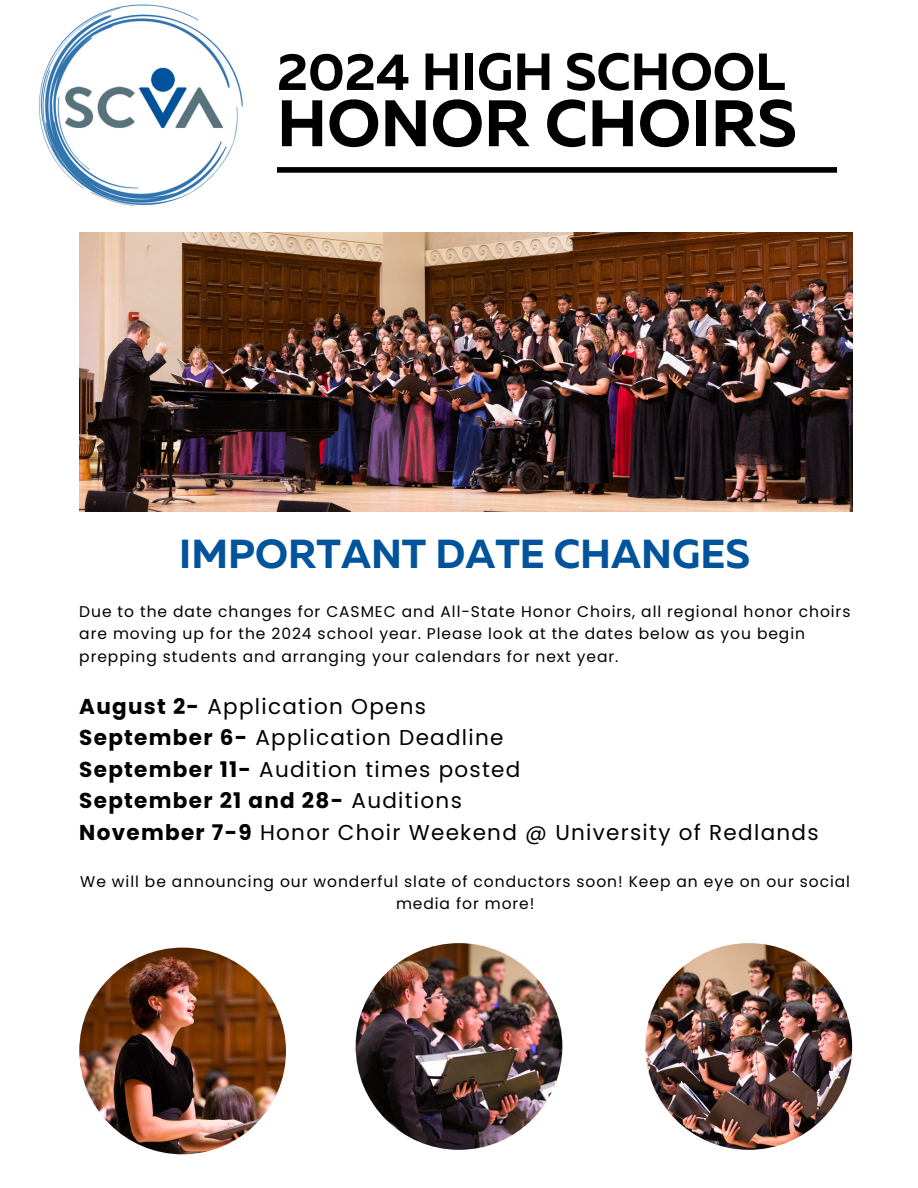
<style>
.page{position:relative;width:918px;height:1188px;background:#fff}
.page>*{position:absolute;margin:0;border:0;box-sizing:border-box;transform-origin:0 0}
.t1{font:700 65.55px "Muller";color:#000}
.t2{font:700 52.05px "Muller";color:#000}
.t3{font:700 40.5px "Muller";color:#01539b}
.t4{font:21.45px/31.5px "Poppins";letter-spacing:.06em;color:#000}
.t5{font:15.45px/22.5px "Poppins";letter-spacing:.06em;color:#000}
.s1{font-weight:700}
</style>
<div class="page">
<img style="left:79px;top:233px;width:773px;height:279px">
<div style="left:277px;top:167px;width:560px;height:6px;background:#000"></div>
<img style="left:39px;top:4px;width:204px;height:202px">
<img style="left:79px;top:948px;width:207px;height:206px;border-radius:50%">
<img style="left:356px;top:943px;width:206px;height:207px;border-radius:50%">
<img style="left:645px;top:943px;width:207px;height:207px;border-radius:50%">
<p class="t2" style="left:277px;top:50px;width:510px">2024 HIGH SCHOOL</p>
<p class="t1" style="left:277px;top:96px;width:521px">HONOR CHOIRS</p>
<p class="t3" style="left:179px;top:537px;width:572px">IMPORTANT DATE CHANGES</p>
<h3 class="t5" style="left:79px;top:600px;width:773px">Due to the date changes for CASMEC and All-State Honor Choirs, all regional honor choirs are moving up for the 2024 school year. Please look at the dates below as you begin prepping students and arranging your calendars for next year.</h3>
<p class="t4" style="left:79px;top:690px;width:741px"><span class="s1">August 2-</span> Application Opens<br><span class="s1">September 6-</span> Application Deadline<br><span class="s1">September 11-</span> Audition times posted<br><span class="s1">September 21 and 28-</span> Auditions<br><span class="s1">November 7-9</span> Honor Choir Weekend @ University of Redlands</p>
<p class="t5" style="left:80px;top:870px;width:771px;text-align:center">We will be announcing our wonderful slate of conductors soon! Keep an eye on our social media for more!</p>
</div>
